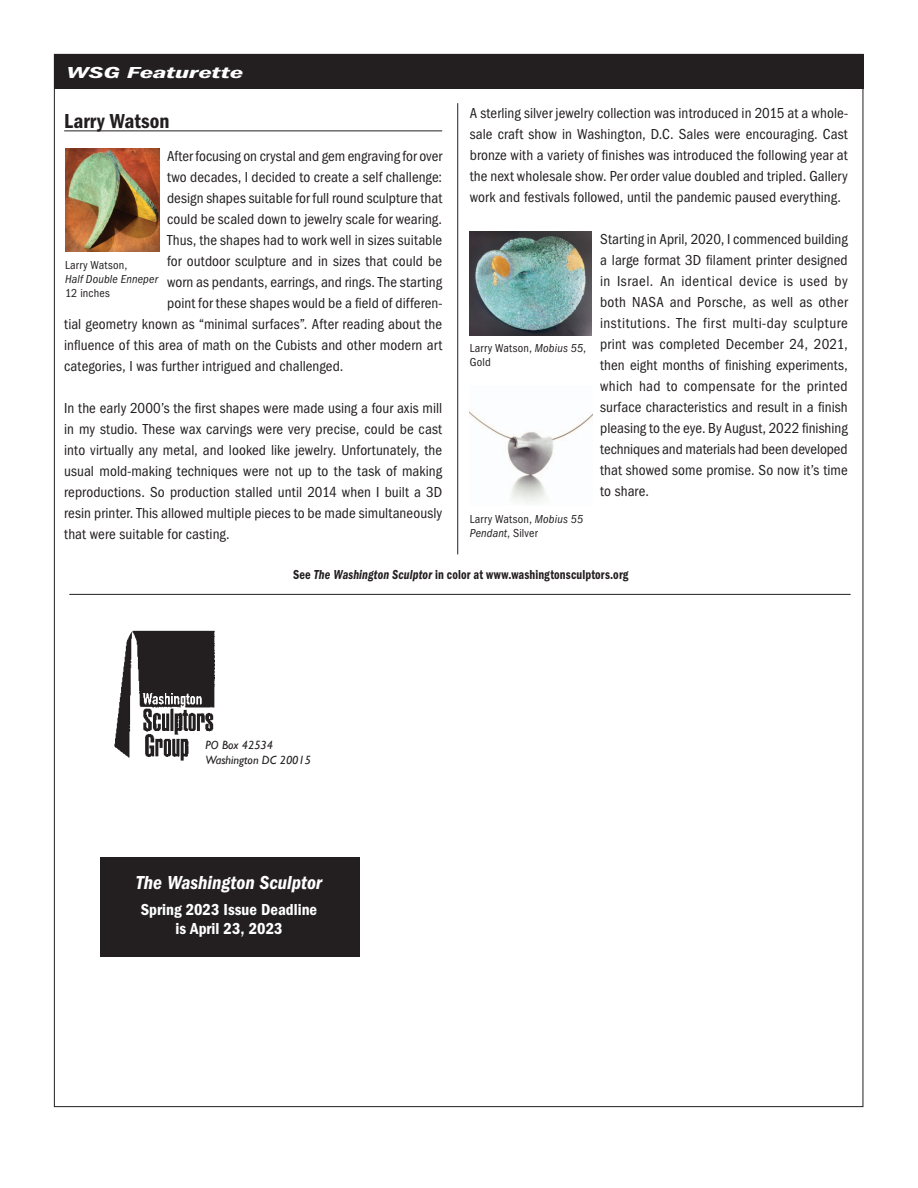
<style>
.page{position:relative;width:918px;height:1188px;background:#fff}
.page>*{position:absolute;margin:0;border:0;box-sizing:border-box;transform-origin:0 0}
.t1{font:600 21px "Franklin Got Cd ITC";color:#231f20}
.t2{font:italic 600 19.5px "Franklin Got Cd ITC";color:#fff}
.t3{font:600 16.5px/19.5px "Franklin Got Cd ITC";color:#fff;text-align:center}
.t4{font:italic 600 16.5px "Franklin Got Cd ITC";letter-spacing:-.01em;color:#fff;scale:1.8 1}
.t5{font:15px/21px "Franklin Got Cd ITC";letter-spacing:.005em;color:#231f20;text-align:justify}
.t6{font:600 13.5px "Franklin Got Cd ITC";letter-spacing:.01em;color:#231f20;scale:.9 1}
.t7{font:12px/14.4px "Franklin Got Cd ITC";letter-spacing:.02em;color:#231f20}
.t8{font:italic 12px/15px "Gill Sans";color:#231f20}
.t9{font:italic 12px "Franklin Got Cd ITC";letter-spacing:.015em;color:#231f20}
.s1{font-style:italic}
</style>
<div class="page">
<hr style="left:69px;top:594px;width:782px;height:1px;background:#231f20">
<hr style="left:457px;top:103px;width:1px;height:451px;background:#2d1435">
<div style="left:101px;top:857px;width:259px;height:100px;background:#231f20"></div>
<img style="left:114px;top:630px;width:101px;height:131px">
<div style="left:54px;top:54px;width:810px;height:34px;background:#231f20"></div>
<hr style="left:64px;top:130px;width:378px;height:1px;background:#231f20">
<img style="left:65px;top:148px;width:95px;height:104px">
<img style="left:470px;top:232px;width:122px;height:104px">
<img style="left:470px;top:412px;width:123px;height:92px">
<p class="t4" style="left:66px;top:63px;width:100px">WSG Featurette</p>
<h1 class="t1" style="left:64px;top:109px;width:107px">Larry Watson</h1>
<p class="t5" style="left:167px;top:146px;width:277px">After focusing on crystal and gem engraving for over</p>
<p class="t5" style="left:167px;top:167px;width:277px">two decades, I decided to create a self challenge:</p>
<p class="t5" style="left:167px;top:188px;width:277px">design shapes suitable for full round sculpture that</p>
<p class="t5" style="left:167px;top:209px;width:277px">could be scaled down to jewelry scale for wearing.</p>
<p class="t5" style="left:167px;top:230px;width:277px">Thus, the shapes had to work well in sizes suitable</p>
<p class="t5" style="left:167px;top:251px;width:277px">for outdoor sculpture and in sizes that could be</p>
<p class="t5" style="left:167px;top:272px;width:277px">worn as pendants, earrings, and rings. The starting</p>
<p class="t5" style="left:167px;top:293px;width:277px">point for these shapes would be a field of differen-</p>
<p class="t5" style="left:64px;top:314px;width:380px">tial geometry known as “minimal surfaces”. After reading about the</p>
<p class="t5" style="left:64px;top:335px;width:379px">influence of this area of math on the Cubists and other modern art</p>
<p class="t5" style="left:64px;top:356px;width:281px">categories, I was further intrigued and challenged.</p>
<p class="t5" style="left:64px;top:398px;width:380px">In the early 2000’s the first shapes were made using a four axis mill in my studio. These wax carvings were very precise, could be cast into virtually any metal, and looked like jewelry. Unfortunately, the usual mold-making techniques were not up to the task of making reproductions. So production stalled until 2014 when I built a 3D resin printer. This allowed multiple pieces to be made simultaneously that were suitable for casting.</p>
<p class="t7" style="left:65px;top:257px;width:64px">Larry Watson,</p>
<p class="t9" style="left:65px;top:272px;width:94px">Half Double Enneper</p>
<p class="t7" style="left:65px;top:286px;width:46px">12 inches</p>
<p class="t5" style="left:470px;top:102px;width:380px">A sterling silver jewelry collection was introduced in 2015 at a whole&shy;sale craft show in Washington, D.C. Sales were encouraging. Cast bronze with a variety of finishes was introduced the following year at the next wholesale show. Per order value doubled and tripled. Gallery work and festivals followed, until the pandemic paused everything.</p>
<p class="t5" style="left:600px;top:228px;width:249px">Starting in April, 2020, I commenced building a large format 3D filament printer designed in Israel. An identical device is used by both NASA and Porsche, as well as other institutions. The first multi-day sculpture print was completed December 24, 2021, then eight months of finishing experiments, which had to compensate for the printed surface characteristics and result in a finish pleasing to the eye. By August, 2022 finishing techniques and materials had been developed that showed some promise. So now it’s time to share.</p>
<p class="t7" style="left:470px;top:341px;width:118px">Larry Watson, <span class="s1">Mobius 55</span>,<br>Gold</p>
<p class="t7" style="left:470px;top:512px;width:115px">Larry Watson, <span class="s1">Mobius 55<br>Pendant</span>, Silver</p>
<p class="t6" style="left:293px;top:567px;width:374px">See <span class="s1">The Washington Sculptor</span> in color at www.washingtonsculptors.org</p>
<p class="t8" style="left:206px;top:737px;width:107px">PO Box 42534<br>Washington DC 20015</p>
<h2 class="t2" style="left:136px;top:872px;width:188px">The Washington Sculptor</h2>
<p class="t3" style="left:141px;top:900px;width:178px">Spring 2023 Issue Deadline is April 23, 2023</p>
</div>
